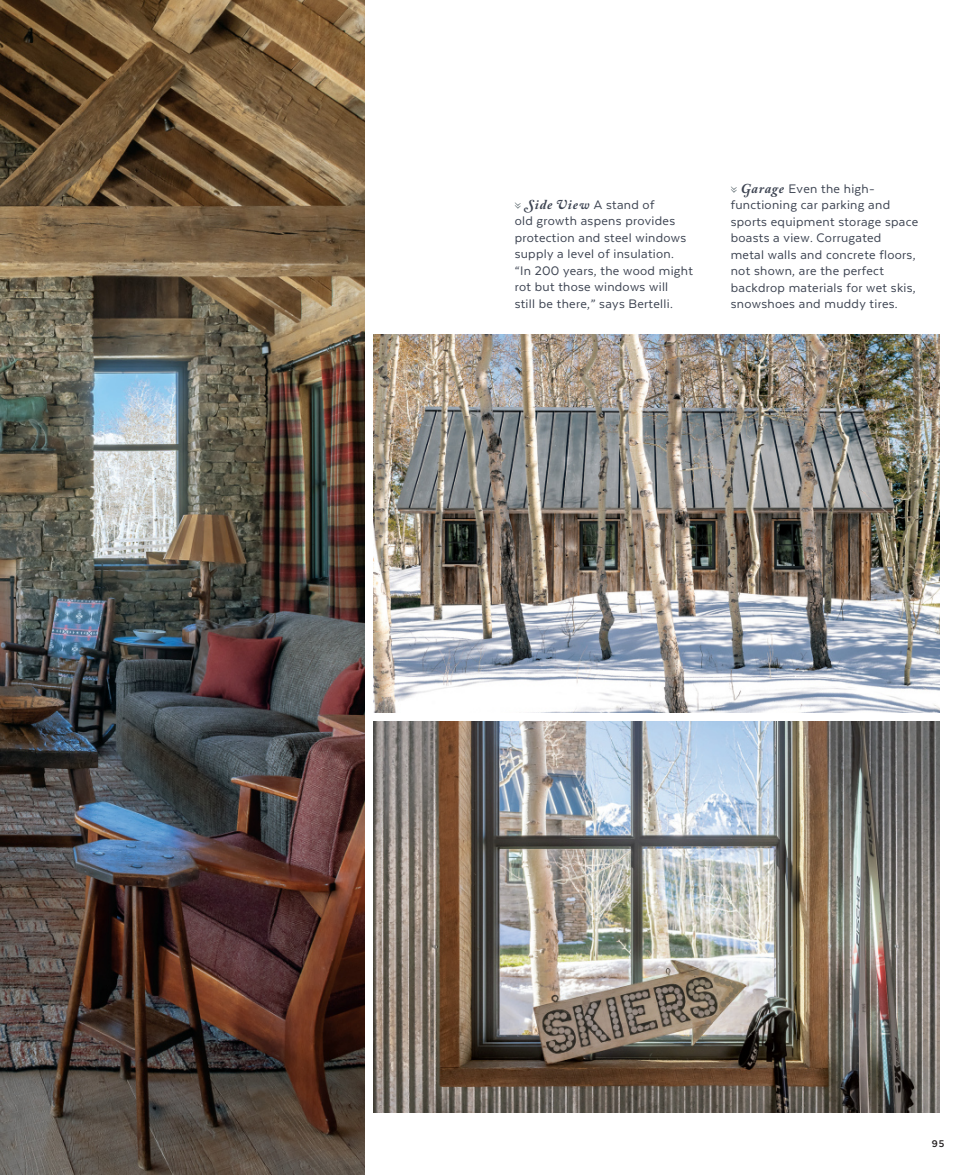
<style>
.page{position:relative;width:972px;height:1175px;background:#fff}
.page>*{position:absolute;margin:0;border:0;box-sizing:border-box;transform-origin:0 0}
.t1{font:14.25px/16.5px "Texta";letter-spacing:.02em;color:#3c4351}
.t2{font:italic 700 13.5px "Adobe Caslon Pro";letter-spacing:.065em;color:#3c4351}
.t3{font:700 11.25px "Texta";color:#231f20}
.s1{font-family:"Texta";font-weight:400;font-style:normal;font-size:14.25px}
.s2{font-family:"Adobe Caslon Pro";font-weight:700;font-style:italic;font-size:13.5px}
</style>
<div class="page">
<img style="left:0;top:0;width:364px;height:1174px">
<img style="left:374px;top:334px;width:566px;height:379px">
<svg style="left:515px;top:202px;width:6px;height:7px"></svg>
<svg style="left:731px;top:186px;width:6px;height:7px"></svg>
<img style="left:374px;top:722px;width:566px;height:390px">
<p class="t2" style="left:525px;top:196px;width:131px">Side View <span class="s1">A stand of</span></p>
<p class="t1" style="left:515px;top:213px;width:180px">old growth aspens provides protection and steel windows supply a level of insulation. “In 200 years, the wood might rot but those windows will<br>still be there,” says Bertelli.</p>
<p class="t1" style="left:731px;top:180px;width:189px;text-indent:10px"><span class="s2">Garage</span> Even the high&shy;functioning car parking and sports equipment storage space boasts a view. Corrugated<br>metal walls and concrete floors, not shown, are the perfect backdrop materials for wet skis, snowshoes and muddy tires.</p>
<p class="t3" style="left:932px;top:1138px;width:14px">95</p>
</div>
